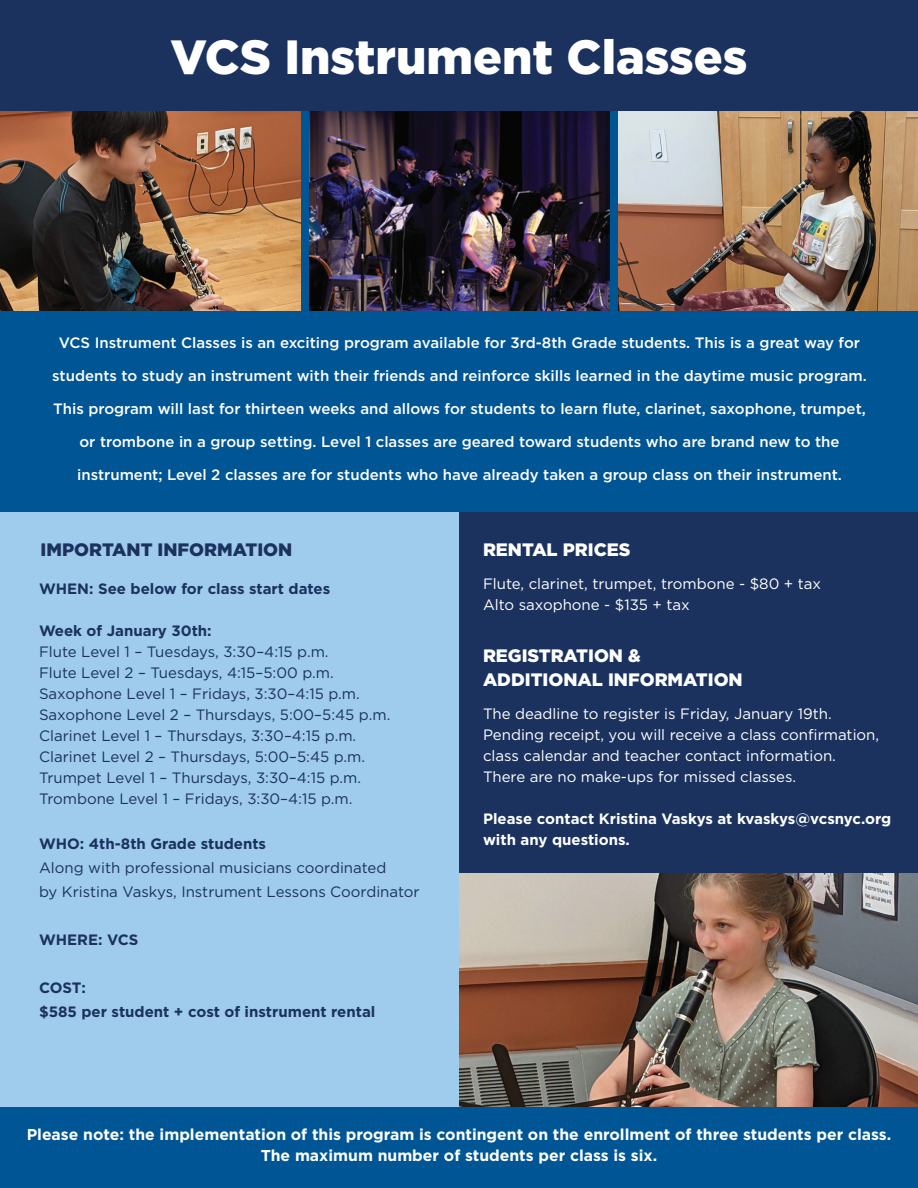
<style>
.page{position:relative;width:918px;height:1188px;background:#fff}
.page>*{position:absolute;margin:0;border:0;box-sizing:border-box;transform-origin:0 0}
.t1{font:900 48px "Gotham";color:#fff}
.t2{font:900 18px/24px "Gotham";color:#fff}
.t3{font:900 18px "Gotham";color:#1b325f}
.t4{font:700 15.75px/21px "Gotham";color:#fff;text-align:center}
.t5{font:500 15px "Gotham";color:#fff}
.t6{font:15px/21px "Gotham";color:#1b325f}
.t7{font:15px/21px "Gotham";color:#fff}
.t8{font:700 15px/24px "Gotham";color:#1b325f}
.t9{font:700 15px/21px "Gotham";color:#fff}
</style>
<div class="page">
<div style="left:0;top:110px;width:918px;height:402px;background:#005595"></div>
<div style="left:0;top:512px;width:459px;height:646px;background:#9fcbec"></div>
<div style="left:459px;top:512px;width:459px;height:390px;background:#1b325f"></div>
<img style="left:309px;top:110px;width:300px;height:200px">
<img style="left:618px;top:110px;width:300px;height:200px">
<img style="left:0;top:110px;width:300px;height:200px">
<div style="left:0;top:0;width:918px;height:110px;background:#1b325f"></div>
<img style="left:459px;top:874px;width:459px;height:233px">
<div style="left:0;top:1107px;width:918px;height:81px;background:#005595"></div>
<h1 class="t1" style="left:170px;top:24px;width:579px">VCS Instrument Classes</h1>
<p class="t5" style="left:59px;top:333px;width:803px">VCS Instrument Classes is an exciting program available for 3rd-8th Grade students. This is a great way for</p>
<p class="t5" style="left:52px;top:366px;width:816px">students to study an instrument with their friends and reinforce skills learned in the daytime music program.</p>
<p class="t5" style="left:53px;top:399px;width:814px">This program will last for thirteen weeks and allows for students to learn flute, clarinet, saxophone, trumpet,</p>
<p class="t5" style="left:79px;top:432px;width:762px">or trombone in a group setting. Level 1 classes are geared toward students who are brand new to the</p>
<p class="t5" style="left:77px;top:465px;width:766px">instrument; Level 2 classes are for students who have already taken a group class on their instrument.</p>
<p class="t3" style="left:40px;top:538px;width:253px">IMPORTANT INFORMATION</p>
<p class="t8" style="left:39px;top:576px;width:293px">WHEN: See below for class start dates</p>
<p class="t8" style="left:39px;top:618px;width:174px">Week of January 30th:</p>
<p class="t6" style="left:39px;top:640px;width:353px">Flute Level 1 – Tuesdays, 3:30–4:15 p.m.<br>Flute Level 2 – Tuesdays, 4:15–5:00 p.m.<br>Saxophone Level 1 – Fridays, 3:30–4:15 p.m.<br>Saxophone Level 2 – Thursdays, 5:00–5:45 p.m.<br>Clarinet Level 1 – Thursdays, 3:30–4:15 p.m.<br>Clarinet Level 2 – Thursdays, 5:00–5:45 p.m.<br>Trumpet Level 1 – Thursdays, 3:30–4:15 p.m.<br>Trombone Level 1 – Fridays, 3:30–4:15 p.m.</p>
<p class="t8" style="left:39px;top:831px;width:229px">WHO: 4th-8th Grade students</p>
<p class="t6" style="left:39px;top:855px;width:382px;line-height:24px">Along with professional musicians coordinated<br>by Kristina Vaskys, Instrument Lessons Coordinator</p>
<p class="t8" style="left:39px;top:927px;width:101px">WHERE: VCS</p>
<p class="t8" style="left:39px;top:975px;width:338px">COST:<br>$585 per student + cost of instrument rental</p>
<p class="t2" style="left:483px;top:538px;width:149px">RENTAL PRICES</p>
<p class="t7" style="left:483px;top:573px;width:340px">Flute, clarinet, trumpet, trombone - $80 + tax<br>Alto saxophone - $135 + tax</p>
<p class="t2" style="left:483px;top:644px;width:261px">REGISTRATION &amp;<br>ADDITIONAL INFORMATION</p>
<p class="t7" style="left:483px;top:703px;width:398px">The deadline to register is Friday, January 19th.<br>Pending receipt, you will receive a class confirmation, class calendar and teacher contact information.<br>There are no make-ups for missed classes.</p>
<p class="t9" style="left:483px;top:808px;width:410px">Please contact Kristina Vaskys at kvaskys@vcsnyc.org with any questions.</p>
<p class="t4" style="left:27px;top:1124px;width:866px">Please note: the implementation of this program is contingent on the enrollment of three students per class.<br>The maximum number of students per class is six.</p>
</div>
